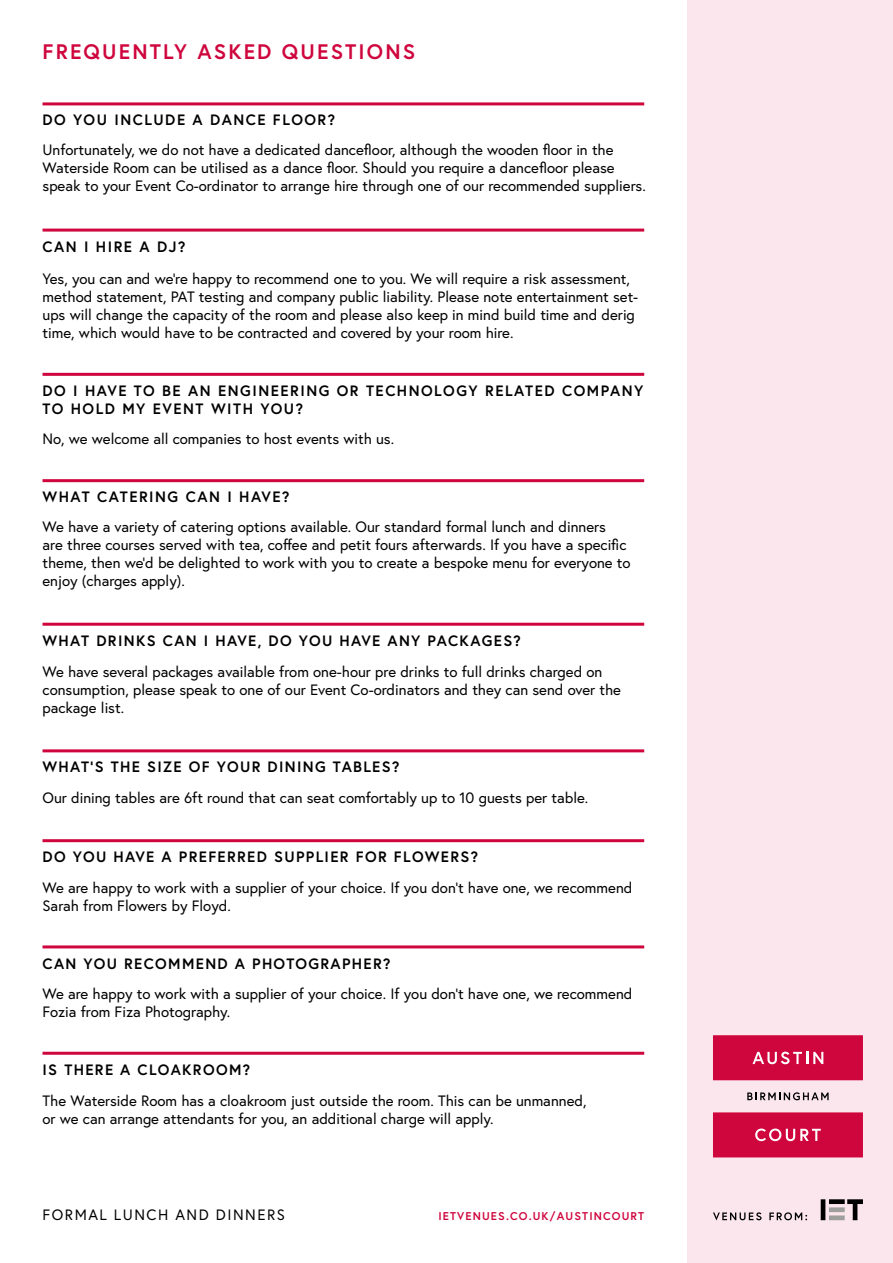
<style>
.page{position:relative;width:893px;height:1263px;background:#fff}
.page>*{position:absolute;margin:0;border:0;box-sizing:border-box;transform-origin:0 0}
.t1{font:700 21px "Europa";letter-spacing:.1em;color:#cf053d}
.t2{font:15px/18px "Europa";color:#000}
.t3{font:700 15px/18px "Europa";letter-spacing:.09em;color:#000}
.t4{font:15px "Europa";letter-spacing:.1em;color:#000}
.t5{font:700 11.25px "Europa";letter-spacing:.1em;color:#cf053d}
</style>
<div class="page">
<div style="left:687px;top:0;width:206px;height:1263px;background:#fae6ec"></div>
<hr style="left:43px;top:102px;width:601px;height:3px;background:#cf053d">
<hr style="left:43px;top:229px;width:601px;height:3px;background:#cf053d">
<hr style="left:43px;top:373px;width:601px;height:3px;background:#cf053d">
<hr style="left:43px;top:479px;width:601px;height:3px;background:#cf053d">
<hr style="left:43px;top:623px;width:601px;height:3px;background:#cf053d">
<svg style="left:821px;top:1199px;width:42px;height:21px"></svg>
<svg style="left:713px;top:1212px;width:48px;height:8px"></svg>
<svg style="left:769px;top:1212px;width:38px;height:8px"></svg>
<svg style="left:713px;top:1035px;width:150px;height:122px"></svg>
<hr style="left:43px;top:749px;width:601px;height:3px;background:#cf053d">
<hr style="left:43px;top:839px;width:601px;height:3px;background:#cf053d">
<hr style="left:43px;top:945px;width:601px;height:3px;background:#cf053d">
<hr style="left:43px;top:1052px;width:601px;height:3px;background:#cf053d">
<h1 class="t1" style="left:43px;top:37px;width:374px">FREQUENTLY ASKED QUESTIONS</h1>
<p class="t3" style="left:43px;top:111px;width:294px">DO YOU INCLUDE A DANCE FLOOR?</p>
<p class="t2" style="left:43px;top:141px;width:605px">Unfortunately, we do not have a dedicated dancefloor, although the wooden floor in the<br>Waterside Room can be utilised as a dance floor. Should you require a dancefloor please speak to your Event Co-ordinator to arrange hire through one of our recommended suppliers.</p>
<p class="t3" style="left:43px;top:237px;width:144px">CAN I HIRE A DJ?</p>
<p class="t2" style="left:43px;top:269px;width:597px">Yes, you can and we’re happy to recommend one to you. We will require a risk assessment, method statement, PAT testing and company public liability. Please note entertainment set&shy;ups will change the capacity of the room and please also keep in mind build time and derig time, which would have to be contracted and covered by your room hire.</p>
<p class="t3" style="left:43px;top:381px;width:602px">DO I HAVE TO BE AN ENGINEERING OR TECHNOLOGY RELATED COMPANY<br>TO HOLD MY EVENT WITH YOU?</p>
<p class="t2" style="left:43px;top:429px;width:353px">No, we welcome all companies to host events with us.</p>
<p class="t3" style="left:43px;top:487px;width:248px">WHAT CATERING CAN I HAVE?</p>
<p class="t2" style="left:43px;top:518px;width:590px">We have a variety of catering options available. Our standard formal lunch and dinners<br>are three courses served with tea, coffee and petit fours afterwards. If you have a specific theme, then we’d be delighted to work with you to create a bespoke menu for everyone to enjoy (charges apply).</p>
<p class="t3" style="left:43px;top:631px;width:480px">WHAT DRINKS CAN I HAVE, DO YOU HAVE ANY PACKAGES?</p>
<p class="t2" style="left:43px;top:662px;width:580px">We have several packages available from one-hour pre drinks to full drinks charged on consumption, please speak to one of our Event Co-ordinators and they can send over the package list.</p>
<p class="t3" style="left:43px;top:758px;width:358px">WHAT’S THE SIZE OF YOUR DINING TABLES?</p>
<p class="t2" style="left:43px;top:789px;width:547px">Our dining tables are 6ft round that can seat comfortably up to 10 guests per table.</p>
<p class="t3" style="left:43px;top:847px;width:437px">DO YOU HAVE A PREFERRED SUPPLIER FOR FLOWERS?</p>
<p class="t2" style="left:43px;top:878px;width:591px">We are happy to work with a supplier of your choice. If you don’t have one, we recommend<br>Sarah from Flowers by Floyd.</p>
<p class="t3" style="left:43px;top:954px;width:349px">CAN YOU RECOMMEND A PHOTOGRAPHER?</p>
<p class="t2" style="left:43px;top:985px;width:591px">We are happy to work with a supplier of your choice. If you don’t have one, we recommend<br>Fozia from Fiza Photography.</p>
<p class="t3" style="left:43px;top:1060px;width:209px">IS THERE A CLOAKROOM?</p>
<p class="t2" style="left:43px;top:1091px;width:545px">The Waterside Room has a cloakroom just outside the room. This can be unmanned, or we can arrange attendants for you, an additional charge will apply.</p>
<p class="t4" style="left:43px;top:1205px;width:244px">FORMAL LUNCH AND DINNERS</p>
<p class="t5" style="left:438px;top:1209px;width:207px">IETVENUES.CO.UK/AUSTINCOURT</p>
</div>
